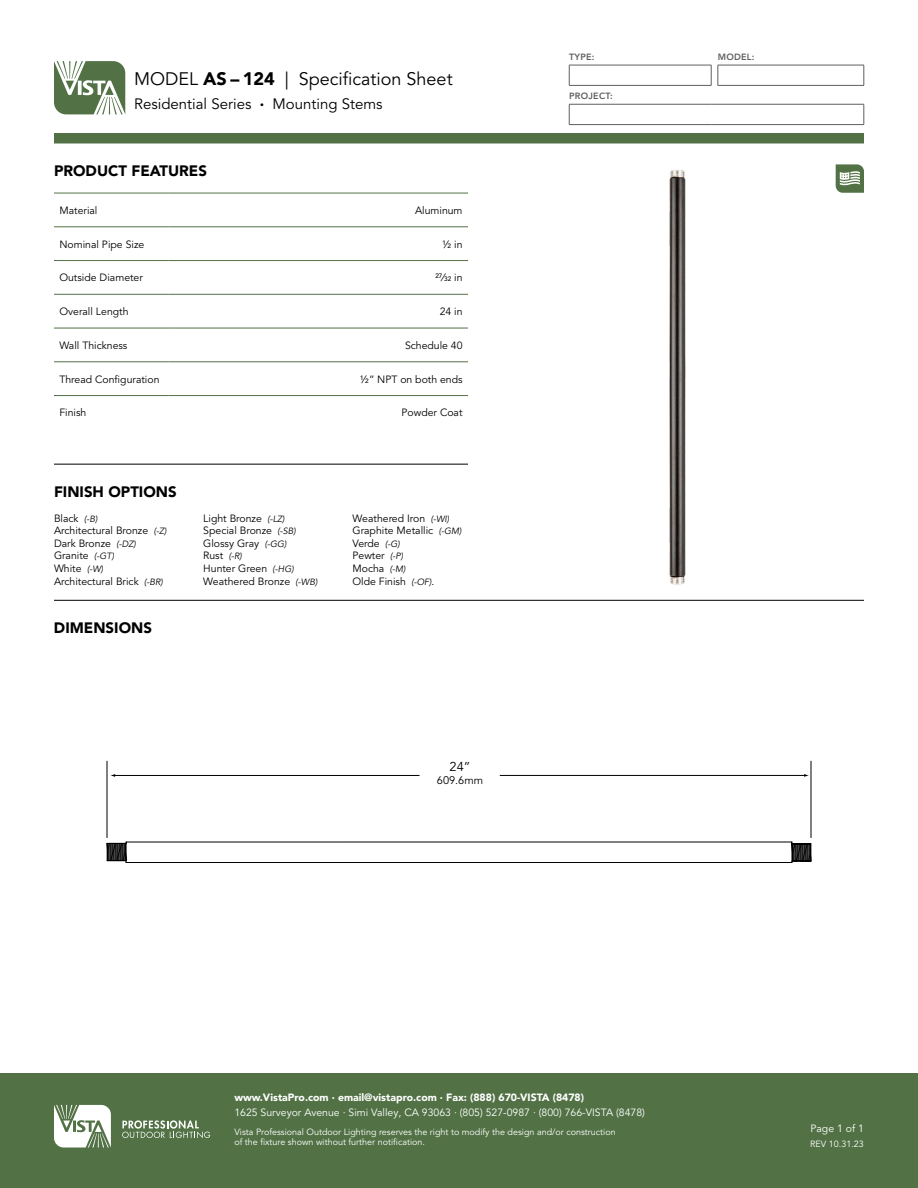
<style>
.page{position:relative;width:918px;height:1188px;background:#fff}
.page>*{position:absolute;margin:0;border:0;box-sizing:border-box;transform-origin:0 0}
.t1{font:18px "Avenir LT Pro";color:#000}
.t2{font:900 15px "Avenir LT Pro";color:#000}
.t3{font:15px "Avenir LT Pro";color:#000}
.t4{font:12.9px "Avenir LT Std";color:#000}
.t5{font:10.95px "Avenir LT Std";color:#000}
.t6{font:10.5px/12.6px "Avenir LT Pro";color:#000}
.t7{font:10.5px "Avenir LT Pro";color:#fff}
.t8{font:900 10.5px "Avenir LT Pro";color:#fff}
.t9{font:9px/10.8px "Avenir LT Pro";color:#fff}
.t10{font:800 9px "Avenir LT Pro";letter-spacing:.025em;color:#5f5f5f}
.t11{font:500 6.3px "Avenir LT Pro";color:#000}
.s1{font-weight:900}
.s2{font-weight:400;font-size:10.5px}
.s3{font-style:italic;font-size:9px}
</style>
<div class="page">
<img style="left:669px;top:165px;width:167px;height:420px">
<hr style="left:107px;top:761px;width:1px;height:77px;background:#000">
<hr style="left:811px;top:761px;width:1px;height:77px;background:#000">
<svg style="left:107px;top:842px;width:704px;height:21px"></svg>
<hr style="left:114px;top:775px;width:306px;height:1px;background:#000">
<hr style="left:500px;top:775px;width:305px;height:1px;background:#000">
<div style="left:0;top:1074px;width:918px;height:114px;background:#527246"></div>
<svg style="left:54px;top:1105px;width:57px;height:43px"></svg>
<svg style="left:122px;top:1120px;width:88px;height:18px"></svg>
<svg style="left:54px;top:61px;width:71px;height:53px"></svg>
<div style="left:54px;top:133px;width:810px;height:10px;background:#527246"></div>
<svg style="left:864px;top:104px;width:1px;height:20px"></svg>
<hr style="left:569px;top:65px;width:142px;height:1px;background:#5f6060">
<svg style="left:569px;top:65px;width:1px;height:20px"></svg>
<svg style="left:711px;top:65px;width:1px;height:20px"></svg>
<hr style="left:569px;top:85px;width:142px;height:1px;background:#5f6060">
<hr style="left:718px;top:85px;width:146px;height:1px;background:#5f6060">
<hr style="left:718px;top:65px;width:146px;height:1px;background:#5f5f5f">
<svg style="left:718px;top:65px;width:1px;height:20px"></svg>
<svg style="left:864px;top:65px;width:1px;height:20px"></svg>
<hr style="left:569px;top:104px;width:142px;height:1px;background:#5f5f5f">
<svg style="left:569px;top:104px;width:1px;height:20px"></svg>
<hr style="left:718px;top:104px;width:146px;height:1px;background:#5f5f5f">
<hr style="left:569px;top:124px;width:142px;height:1px;background:#5f5f5f">
<hr style="left:718px;top:124px;width:146px;height:1px;background:#5f5f5f">
<svg style="left:836px;top:164px;width:28px;height:29px"></svg>
<hr style="left:54px;top:193px;width:115px;height:1px;background:#527246">
<hr style="left:169px;top:193px;width:299px;height:1px;background:#527246">
<hr style="left:54px;top:227px;width:115px;height:1px;background:#527246">
<hr style="left:169px;top:227px;width:299px;height:1px;background:#527246">
<hr style="left:54px;top:260px;width:115px;height:1px;background:#527246">
<hr style="left:169px;top:260px;width:299px;height:1px;background:#527246">
<hr style="left:54px;top:294px;width:115px;height:1px;background:#527246">
<hr style="left:169px;top:294px;width:299px;height:1px;background:#527246">
<hr style="left:54px;top:328px;width:115px;height:1px;background:#527246">
<hr style="left:169px;top:328px;width:299px;height:1px;background:#527246">
<hr style="left:54px;top:362px;width:115px;height:1px;background:#527246">
<hr style="left:169px;top:362px;width:299px;height:1px;background:#527246">
<hr style="left:54px;top:395px;width:115px;height:1px;background:#527246">
<hr style="left:169px;top:395px;width:299px;height:1px;background:#527246">
<hr style="left:54px;top:600px;width:810px;height:1px;background:#000">
<hr style="left:54px;top:464px;width:414px;height:1px;background:#000">
<h1 class="t1" style="left:134px;top:68px;width:320px">MODEL <span class="s1">AS – 124</span> | Specification Sheet</h1>
<h2 class="t3" style="left:134px;top:95px;width:250px">Residential Series <span class="s1">·</span> Mounting Stems</h2>
<h2 class="t2" style="left:54px;top:162px;width:155px">PRODUCT FEATURES</h2>
<p class="t6" style="left:59px;top:204px;width:40px">Material</p>
<p class="t6" style="left:415px;top:204px;width:49px">Aluminum</p>
<p class="t6" style="left:59px;top:238px;width:86px">Nominal Pipe Size</p>
<p class="t6" style="left:443px;top:238px;width:21px">1/2 in</p>
<p class="t6" style="left:59px;top:272px;width:85px">Outside Diameter</p>
<p class="t11" style="left:435px;top:274px;width:29px">27<span class="s2">∕</span>32 <span class="s2">in</span></p>
<p class="t6" style="left:59px;top:305px;width:71px">Overall Length</p>
<p class="t6" style="left:440px;top:305px;width:24px">24 in</p>
<p class="t6" style="left:59px;top:339px;width:70px">Wall Thickness</p>
<p class="t6" style="left:405px;top:339px;width:59px">Schedule 40</p>
<p class="t6" style="left:59px;top:373px;width:102px">Thread Configuration</p>
<p class="t6" style="left:360px;top:373px;width:104px">½” NPT on both ends</p>
<p class="t6" style="left:59px;top:407px;width:29px">Finish</p>
<p class="t6" style="left:402px;top:407px;width:63px">Powder Coat</p>
<h2 class="t2" style="left:54px;top:482px;width:124px">FINISH OPTIONS</h2>
<p class="t6" style="left:54px;top:512px;width:114px">Black <span class="s3">(-B)<br></span>Architectural Bronze <span class="s3">(-Z)<br></span>Dark Bronze <span class="s3">(-DZ)<br></span>Granite <span class="s3">(-GT)<br></span>White <span class="s3">(-W)<br></span>Architectural Brick <span class="s3">(-BR)</span></p>
<p class="t6" style="left:203px;top:512px;width:116px">Light Bronze <span class="s3">(-LZ)<br></span>Special Bronze <span class="s3">(-SB)<br></span>Glossy Gray <span class="s3">(-GG)<br></span>Rust <span class="s3">(-R)<br></span>Hunter Green <span class="s3">(-HG)<br></span>Weathered Bronze <span class="s3">(-WB)</span></p>
<p class="t6" style="left:352px;top:512px;width:110px">Weathered Iron <span class="s3">(-WI)<br></span>Graphite Metallic <span class="s3">(-GM)<br></span>Verde <span class="s3">(-G)<br></span>Pewter <span class="s3">(-P)<br></span>Mocha <span class="s3">(-M)<br></span>Olde Finish <span class="s3">(-OF)</span>.</p>
<h2 class="t2" style="left:54px;top:619px;width:100px">DIMENSIONS</h2>
<p class="t4" style="left:450px;top:759px;width:22px">24”</p>
<p class="t5" style="left:437px;top:774px;width:48px">609.6mm</p>
<p class="t10" style="left:569px;top:52px;width:27px">TYPE:</p>
<p class="t10" style="left:718px;top:52px;width:38px">MODEL:</p>
<p class="t10" style="left:569px;top:91px;width:45px">PROJECT:</p>
<p class="t8" style="left:234px;top:1091px;width:351px">www.VistaPro.com · email@vistapro.com · Fax: (888) 670-VISTA (8478)</p>
<p class="t7" style="left:234px;top:1106px;width:412px">1625 Surveyor Avenue · Simi Valley, CA 93063 · (805) 527-0987 · (800) 766-VISTA (8478)</p>
<p class="t9" style="left:234px;top:1126px;width:383px">Vista Professional Outdoor Lighting reserves the right to modify the design and/or construction of the fixture shown without further notification.</p>
<p class="t7" style="left:811px;top:1122px;width:55px">Page 1 of 1</p>
<p class="t9" style="left:810px;top:1139px;width:55px">REV 10.31.23</p>
</div>
